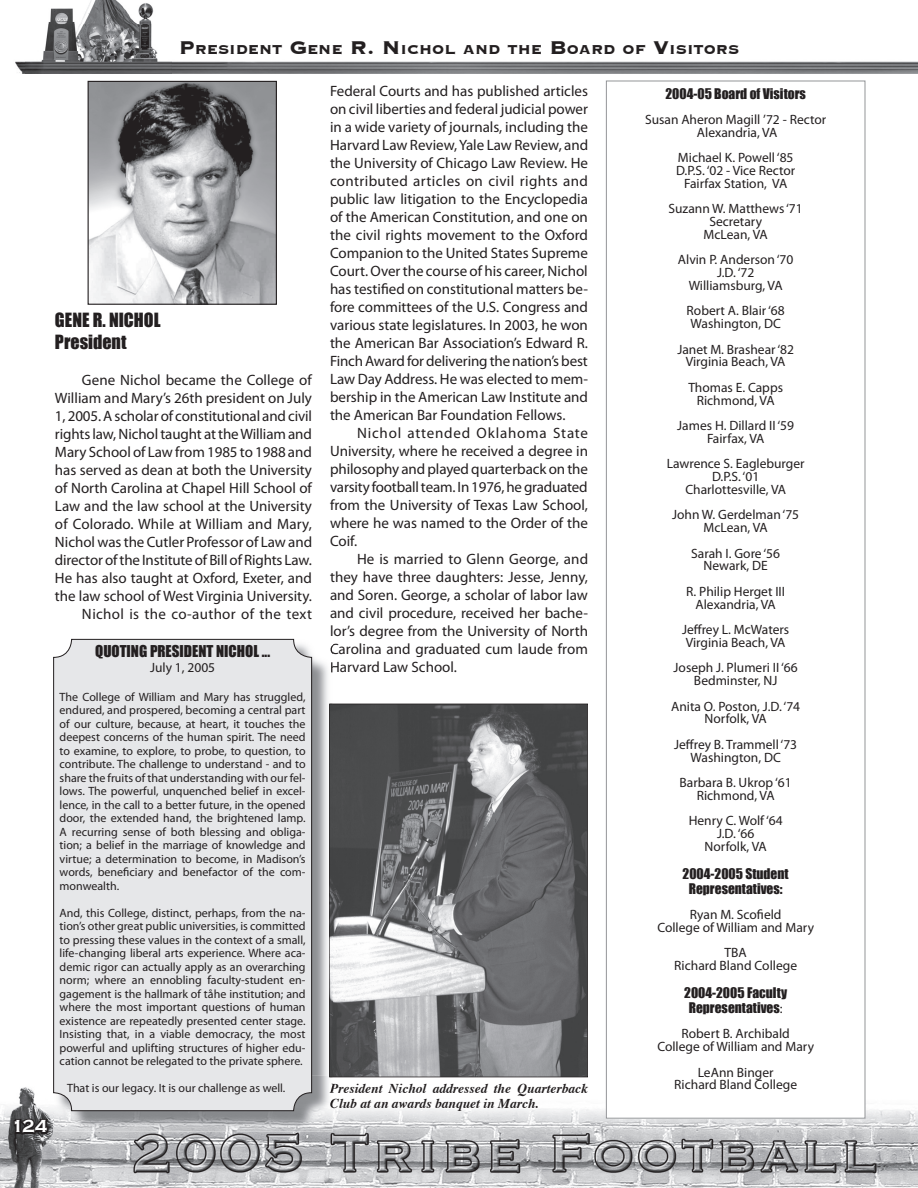
<style>
.page{position:relative;width:918px;height:1188px;background:#fff}
.page>*{position:absolute;margin:0;border:0;box-sizing:border-box;transform-origin:0 0}
.t1{font:18px/21.6px "Impact";color:#231f20}
.t2{font:700 18px "Copperplate Gothic";color:#fff}
.t3{font:700 16.8px "Copperplate";color:#231f20}
.t4{font:15px/18px "Myriad Pro";color:#231f20;text-align:justify}
.t5{font:15px "Impact";color:#231f20}
.t6{font:13.5px/12.8px "Myriad Pro";color:#231f20;text-align:center}
.t7{font:13.5px/15px "Impact";color:#231f20;text-align:center}
.t8{font:italic 700 13.5px/15px "Times";color:#231f20}
.t9{font:12px/13.5px "Myriad Pro";color:#231f20;text-align:justify}
.s1{font-size:24px}
.s2{font-family:"Myriad Pro"}
</style>
<div class="page">
<img style="left:0;top:1087px;width:54px;height:101px">
<img style="left:324px;top:1076px;width:594px;height:112px">
<img style="left:54px;top:1132px;width:270px;height:56px">
<img style="left:333px;top:1083px;width:255px;height:13px">
<img style="left:333px;top:1098px;width:205px;height:13px">
<img style="left:48px;top:0;width:106px;height:24px">
<img style="left:15px;top:24px;width:903px;height:50px">
<svg style="left:12px;top:1115px;width:39px;height:22px"></svg>
<img style="left:90px;top:83px;width:185px;height:220px">
<div style="left:88px;top:81px;width:189px;height:224px;border:1px solid #231f20"></div>
<div style="left:606px;top:81px;width:259px;height:1037px;background:#fff"></div>
<svg style="left:333px;top:704px;width:255px;height:373px;background:#757577"></svg>
<img style="left:54px;top:647px;width:279px;height:485px">
<svg style="left:331px;top:645px;width:2px;height:28px"></svg>
<img style="left:329px;top:704px;width:1px;height:372px">
<img style="left:330px;top:704px;width:3px;height:373px">
<svg style="left:330px;top:1083px;width:3px;height:28px"></svg>
<div style="left:54px;top:639px;width:258px;height:472px;background:#e6e7e9;border-radius:18px"></div>
<div style="left:53px;top:639px;width:259px;height:472px;border:1px solid #231f20;border-radius:18px"></div>
<p class="t3" style="left:179px;top:39px;width:562px"><span class="s1">P</span>RESIDENT <span class="s1">G</span>ENE <span class="s1">R. N</span>ICHOL AND THE <span class="s1">B</span>OARD OF <span class="s1">V</span>ISITORS</p>
<p class="t1" style="left:55px;top:309px;width:107px">GENE R. NICHOL<br>President</p>
<p class="t4" style="left:55px;top:371px;width:259px;text-align:right">Gene Nichol became the College of William and Mary’s 26th president on July 1, 2005. A scholar of constitutional and civil rights law, Nichol taught at the William and Mary School of Law from 1985 to 1988 and has served as dean at both the University of North Carolina at Chapel Hill School of Law and the law school at the University of Colorado. While at William and Mary, Nichol was the Cutler Professor of Law and director of the Institute of Bill of Rights Law.<br>He has also taught at Oxford, Exeter, and the law school of West Virginia University.<br>Nichol is the co-author of the text</p>
<p class="t2" style="left:11px;top:1117px;width:37px">124</p>
<p class="t5" style="left:95px;top:642px;width:176px">QUOTING PRESIDENT NICHOL ...</p>
<p class="t6" style="left:150px;top:661px;width:67px">July 1, 2005</p>
<p class="t9" style="left:60px;top:690px;width:248px">The College of William and Mary has struggled, endured, and prospered, becoming a central part of our culture, because, at heart, it touches the deepest concerns of the human spirit. The need to examine, to explore, to probe, to question, to contribute. The challenge to understand - and to share the fruits of that understanding with our fel&shy;lows. The powerful, unquenched belief in excel&shy;lence, in the call to a better future, in the opened door, the extended hand, the brightened lamp.<br>A recurring sense of both blessing and obliga&shy;tion; a belief in the marriage of knowledge and virtue; a determination to become, in Madison’s words, beneficiary and benefactor of the com&shy;monwealth.</p>
<p class="t9" style="left:60px;top:906px;width:248px">And, this College, distinct, perhaps, from the na&shy;tion’s other great public universities, is committed to pressing these values in the context of a small, life-changing liberal arts experience. Where aca&shy;demic rigor can actually apply as an overarching norm; where an ennobling faculty-student en&shy;gagement is the hallmark of tåhe institution; and where the most important questions of human existence are repeatedly presented center stage.<br>Insisting that, in a viable democracy, the most powerful and uplifting structures of higher edu&shy;cation cannot be relegated to the private sphere.</p>
<p class="t9" style="left:67px;top:1081px;width:220px">That is our legacy. It is our challenge as well.</p>
<p class="t4" style="left:330px;top:83px;width:260px">Federal Courts and has published articles on civil liberties and federal judicial power in a wide variety of journals, including the Harvard Law Review, Yale Law Review, and the University of Chicago Law Review. He contributed articles on civil rights and public law litigation to the Encyclopedia of the American Constitution, and one on the civil rights movement to the Oxford Companion to the United States Supreme Court. Over the course of his career, Nichol has testified on constitutional matters be&shy;fore committees of the U.S. Congress and various state legislatures. In 2003, he won the American Bar Association’s Edward R.<br>Finch Award for delivering the nation’s best Law Day Address. He was elected to mem&shy;bership in the American Law Institute and the American Bar Foundation Fellows.</p>
<p class="t4" style="left:330px;top:425px;width:260px;text-indent:27px">Nichol attended Oklahoma State University, where he received a degree in philosophy and played quarterback on the varsity football team. In 1976, he graduated from the University of Texas Law School, where he was named to the Order of the Coif.</p>
<p class="t4" style="left:330px;top:551px;width:260px;text-indent:27px">He is married to Glenn George, and they have three daughters: Jesse, Jenny, and Soren. George, a scholar of labor law and civil procedure, received her bache&shy;lor’s degree from the University of North Carolina and graduated cum laude from Harvard Law School.</p>
<p class="t8" style="left:330px;top:1081px;width:259px">President Nichol addressed the Quarterback<br>Club at an awards banquet in March.</p>
<p class="t7" style="left:665px;top:86px;width:142px">2004-05 Board of Visitors</p>
<p class="t6" style="left:645px;top:113px;width:183px">Susan Aheron Magill ’72 - Rector<br>Alexandria, VA</p>
<p class="t6" style="left:676px;top:152px;width:121px">Michael K. Powell ‘85<br>D.P.S. ‘02 - Vice Rector<br>Fairfax Station, VA</p>
<p class="t6" style="left:669px;top:203px;width:136px">Suzann W. Matthews ‘71<br>Secretary<br>McLean, VA</p>
<p class="t6" style="left:678px;top:254px;width:117px">Alvin P. Anderson ‘70<br>J.D. ‘72<br>Williamsburg, VA</p>
<p class="t6" style="left:687px;top:305px;width:100px;text-align:left">Robert A. Blair ‘68<br>Washington, DC</p>
<p class="t6" style="left:677px;top:343px;width:118px">Janet M. Brashear ‘82<br>Virginia Beach, VA</p>
<p class="t6" style="left:688px;top:381px;width:96px">Thomas E. Capps<br>Richmond, VA</p>
<p class="t6" style="left:677px;top:419px;width:118px">James H. Dillard II ‘59<br>Fairfax, VA</p>
<p class="t6" style="left:667px;top:458px;width:139px">Lawrence S. Eagleburger<br>D.P.S. ‘01<br>Charlottesville, VA</p>
<p class="t6" style="left:672px;top:509px;width:129px">John W. Gerdelman ‘75<br>McLean, VA</p>
<p class="t6" style="left:691px;top:547px;width:90px">Sarah I. Gore ‘56<br>Newark, DE</p>
<p class="t6" style="left:686px;top:585px;width:100px">R. Philip Herget III<br>Alexandria, VA</p>
<p class="t6" style="left:682px;top:623px;width:109px;text-align:left">Jeffrey L. McWaters<br>Virginia Beach, VA</p>
<p class="t6" style="left:674px;top:662px;width:126px">Joseph J. Plumeri II ‘66<br>Bedminster, NJ</p>
<p class="t6" style="left:671px;top:700px;width:131px">Anita O. Poston, J.D. ‘74<br>Norfolk, VA</p>
<p class="t6" style="left:674px;top:738px;width:125px">Jeffrey B. Trammell ‘73<br>Washington, DC</p>
<p class="t6" style="left:680px;top:776px;width:114px">Barbara B. Ukrop ‘61<br>Richmond, VA</p>
<p class="t6" style="left:689px;top:815px;width:95px">Henry C. Wolf ‘64<br>J.D. ‘66<br>Norfolk, VA</p>
<p class="t7" style="left:683px;top:866px;width:108px">2004-2005 Student<br>Representatives:</p>
<p class="t6" style="left:657px;top:908px;width:158px">Ryan M. Scofield<br>College of William and Mary</p>
<p class="t6" style="left:674px;top:947px;width:124px">TBA<br>Richard Bland College</p>
<p class="t7" style="left:684px;top:985px;width:104px">2004-2005 Faculty<br>Representatives<span class="s2">:</span></p>
<p class="t6" style="left:657px;top:1028px;width:158px">Robert B. Archibald<br>College of William and Mary</p>
<p class="t6" style="left:674px;top:1066px;width:124px">LeAnn Binger<br>Richard Bland College</p>
</div>
